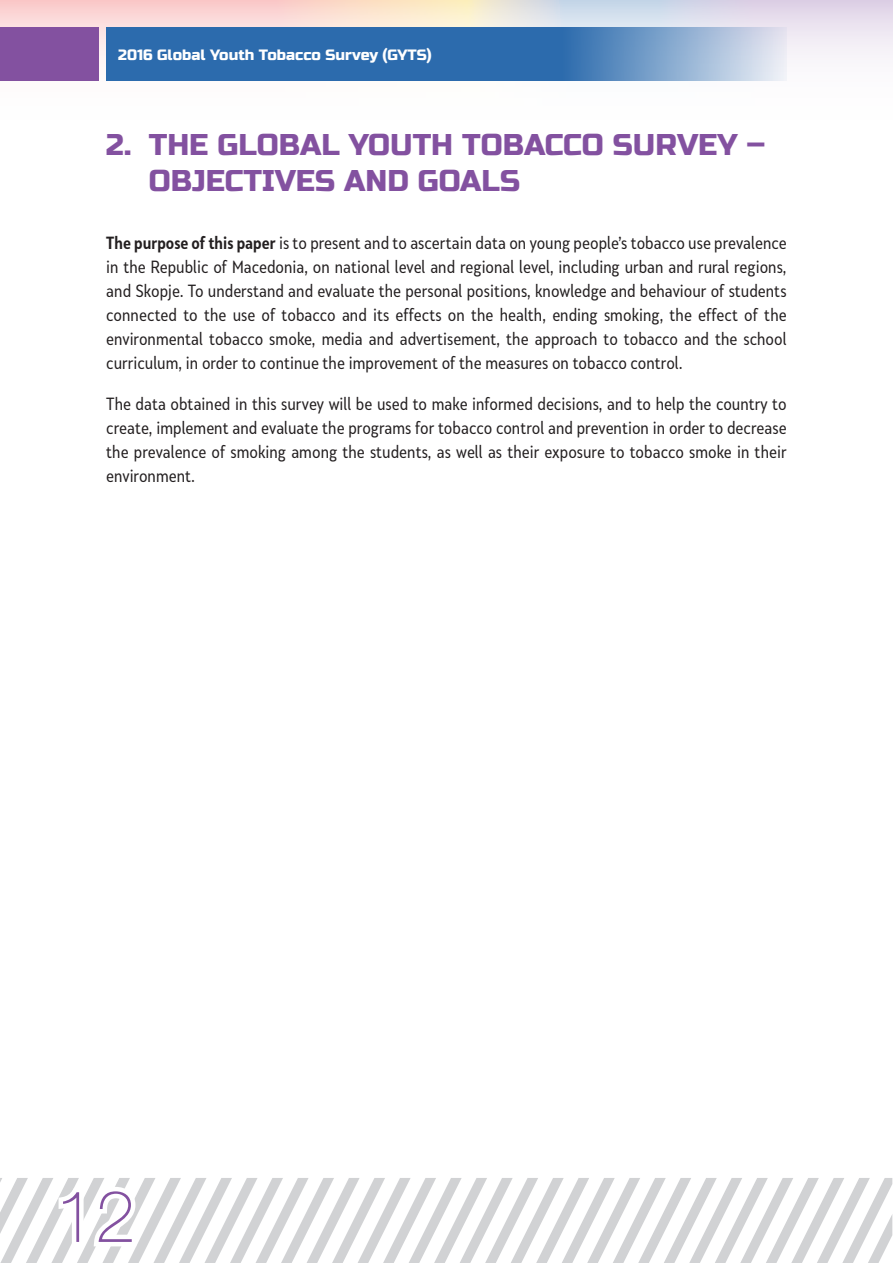
<style>
.page{position:relative;width:893px;height:1263px;background:#fff}
.page>*{position:absolute;margin:0;border:0;box-sizing:border-box;transform-origin:0 0}
.t1{font:100 72px "Helvetica Neue LT Std";color:#8351a0}
.t2{font:30px/36px "Russo One";color:#8351a0}
.t3{font:16.5px/24px "Skola Sans Cn";color:#231f20;text-align:justify}
.t4{font:15px "Russo One";color:#fff}
.s1{font-weight:700}
</style>
<div class="page">
<svg style="left:0;top:0;width:893px;height:60px;background:#eadcdf"></svg>
<svg style="left:0;top:1178px;width:893px;height:85px"></svg>
<div style="left:0;top:28px;width:99px;height:53px;background:#8351a0"></div>
<svg style="left:106px;top:28px;width:681px;height:53px;background:#4b80b8"></svg>
<p class="t4" style="left:118px;top:46px;width:315px">2016 Global Youth Tobacco Survey (GYTS)</p>
<h2 class="t2" style="left:149px;top:128px;width:618px;text-indent:-43px">2. THE GLOBAL YOUTH TOBACCO SURVEY –<br>OBJECTIVES AND GOALS</h2>
<p class="t3" style="left:106px;top:231px;width:682px"><span class="s1">The purpose of this paper</span> is to present and to ascertain data on young people’s tobacco use prevalence in the Republic of Macedonia, on national level and regional level, including urban and rural regions, and Skopje. To understand and evaluate the personal positions, knowledge and behaviour of students connected to the use of tobacco and its effects on the health, ending smoking, the effect of the environmental tobacco smoke, media and advertisement, the approach to tobacco and the school curriculum, in order to continue the improvement of the measures on tobacco control.</p>
<p class="t3" style="left:106px;top:392px;width:682px">The data obtained in this survey will be used to make informed decisions, and to help the country to create, implement and evaluate the programs for tobacco control and prevention in order to decrease the prevalence of smoking among the students, as well as their exposure to tobacco smoke in their environment.</p>
<h1 class="t1" style="left:55px;top:1175px;width:82px">12</h1>
</div>
